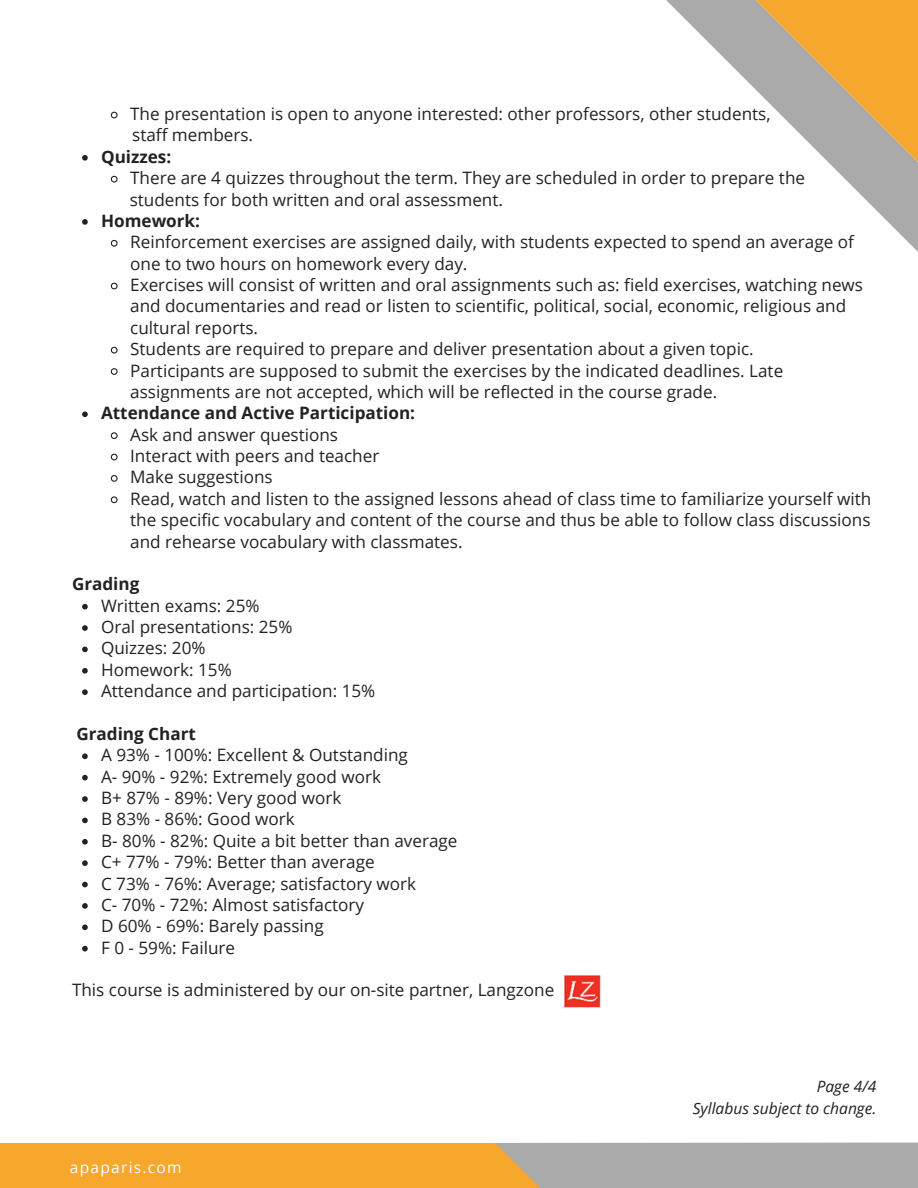
<style>
.page{position:relative;width:918px;height:1188px;background:#fff}
.page>*{position:absolute;margin:0;border:0;box-sizing:border-box;transform-origin:0 0}
.t1{font:17.1px/21.3px "Open Sans";color:#222}
.t2{font:700 17.1px "Open Sans";color:#222}
.t3{font:italic 15.6px "Open Sans";color:#222}
.t4{font:15.6px "Open Sans";letter-spacing:.08em;color:#fff}
</style>
<div class="page">
<div style="left:0;top:1143px;width:745px;height:45px;background:#f7a72b"></div>
<svg style="left:495px;top:976px;width:423px;height:212px"></svg>
<svg style="left:673px;top:0;width:245px;height:247px"></svg>
<svg style="left:110px;top:111px;width:8px;height:8px"></svg>
<svg style="left:82px;top:155px;width:6px;height:6px"></svg>
<svg style="left:110px;top:175px;width:8px;height:8px"></svg>
<svg style="left:82px;top:219px;width:6px;height:6px"></svg>
<svg style="left:110px;top:239px;width:8px;height:8px"></svg>
<svg style="left:110px;top:282px;width:8px;height:8px"></svg>
<svg style="left:110px;top:346px;width:8px;height:8px"></svg>
<svg style="left:110px;top:368px;width:8px;height:7px"></svg>
<svg style="left:82px;top:411px;width:6px;height:6px"></svg>
<svg style="left:110px;top:432px;width:8px;height:7px"></svg>
<svg style="left:110px;top:453px;width:8px;height:8px"></svg>
<svg style="left:110px;top:475px;width:8px;height:7px"></svg>
<svg style="left:110px;top:496px;width:8px;height:8px"></svg>
<svg style="left:82px;top:604px;width:6px;height:5px"></svg>
<svg style="left:82px;top:625px;width:6px;height:6px"></svg>
<svg style="left:82px;top:647px;width:6px;height:5px"></svg>
<svg style="left:82px;top:668px;width:6px;height:6px"></svg>
<svg style="left:82px;top:689px;width:6px;height:6px"></svg>
<svg style="left:82px;top:753px;width:6px;height:6px"></svg>
<svg style="left:82px;top:775px;width:6px;height:5px"></svg>
<svg style="left:82px;top:796px;width:6px;height:6px"></svg>
<svg style="left:82px;top:818px;width:6px;height:5px"></svg>
<svg style="left:82px;top:839px;width:6px;height:6px"></svg>
<svg style="left:82px;top:860px;width:6px;height:6px"></svg>
<svg style="left:82px;top:882px;width:6px;height:5px"></svg>
<svg style="left:82px;top:903px;width:6px;height:6px"></svg>
<svg style="left:82px;top:924px;width:6px;height:6px"></svg>
<svg style="left:82px;top:946px;width:6px;height:5px"></svg>
<img style="left:564px;top:975px;width:37px;height:33px">
<p class="t1" style="left:130px;top:103px;width:642px">The presentation is open to anyone interested: other professors, other students,</p>
<p class="t2" style="left:101px;top:145px;width:72px">Quizzes:</p>
<p class="t1" style="left:130px;top:167px;width:676px">There are 4 quizzes throughout the term. They are scheduled in order to prepare the</p>
<p class="t2" style="left:101px;top:209px;width:101px">Homework:</p>
<p class="t1" style="left:130px;top:231px;width:725px">Reinforcement exercises are assigned daily, with students expected to spend an average of one to two hours on homework every day.</p>
<p class="t1" style="left:130px;top:274px;width:734px">Exercises will consist of written and oral assignments such as: field exercises, watching news and documentaries and read or listen to scientific, political, social, economic, religious and cultural reports.</p>
<p class="t1" style="left:130px;top:338px;width:625px">Students are required to prepare and deliver presentation about a given topic.</p>
<p class="t1" style="left:130px;top:359px;width:655px">Participants are supposed to submit the exercises by the indicated deadlines. Late assignments are not accepted, which will be reflected in the course grade.</p>
<p class="t2" style="left:101px;top:401px;width:316px">Attendance and Active Participation:</p>
<p class="t1" style="left:130px;top:423px;width:209px">Ask and answer questions</p>
<p class="t1" style="left:130px;top:445px;width:251px">Interact with peers and teacher</p>
<p class="t1" style="left:130px;top:466px;width:144px">Make suggestions</p>
<p class="t1" style="left:130px;top:488px;width:743px;text-align:justify">Read, watch and listen to the assigned lessons ahead of class time to familiarize yourself with the specific vocabulary and content of the course and thus be able to follow class discussions and rehearse vocabulary with classmates.</p>
<p class="t1" style="left:132px;top:124px;width:122px">staff members.</p>
<p class="t1" style="left:130px;top:188px;width:375px">students for both written and oral assessment.</p>
<p class="t2" style="left:72px;top:572px;width:69px">Grading</p>
<p class="t1" style="left:101px;top:594px;width:160px">Written exams: 25%</p>
<p class="t1" style="left:101px;top:616px;width:193px">Oral presentations: 25%</p>
<p class="t1" style="left:101px;top:637px;width:106px">Quizzes: 20%</p>
<p class="t1" style="left:101px;top:659px;width:132px">Homework: 15%</p>
<p class="t1" style="left:101px;top:680px;width:276px">Attendance and participation: 15%</p>
<p class="t2" style="left:76px;top:722px;width:121px">Grading Chart</p>
<p class="t1" style="left:101px;top:744px;width:308px">A 93% - 100%: Excellent &amp; Outstanding</p>
<p class="t1" style="left:101px;top:765px;width:281px">A- 90% - 92%: Extremely good work</p>
<p class="t1" style="left:101px;top:787px;width:242px">B+ 87% - 89%: Very good work</p>
<p class="t1" style="left:101px;top:808px;width:195px">B 83% - 86%: Good work</p>
<p class="t1" style="left:101px;top:830px;width:358px">B- 80% - 82%: Quite a bit better than average</p>
<p class="t1" style="left:101px;top:851px;width:275px">C+ 77% - 79%: Better than average</p>
<p class="t1" style="left:101px;top:872px;width:316px">C 73% - 76%: Average; satisfactory work</p>
<p class="t1" style="left:101px;top:894px;width:265px">C- 70% - 72%: Almost satisfactory</p>
<p class="t1" style="left:101px;top:915px;width:224px">D 60% - 69%: Barely passing</p>
<p class="t1" style="left:101px;top:936px;width:136px">F 0 - 59%: Failure</p>
<p class="t1" style="left:72px;top:979px;width:484px">This course is administered by our on-site partner, Langzone</p>
<p class="t4" style="left:70px;top:1156px;width:113px">apaparis.com</p>
<p class="t3" style="left:817px;top:1076px;width:61px">Page 4/4</p>
<p class="t3" style="left:693px;top:1097px;width:185px">Syllabus subject to change.</p>
</div>
